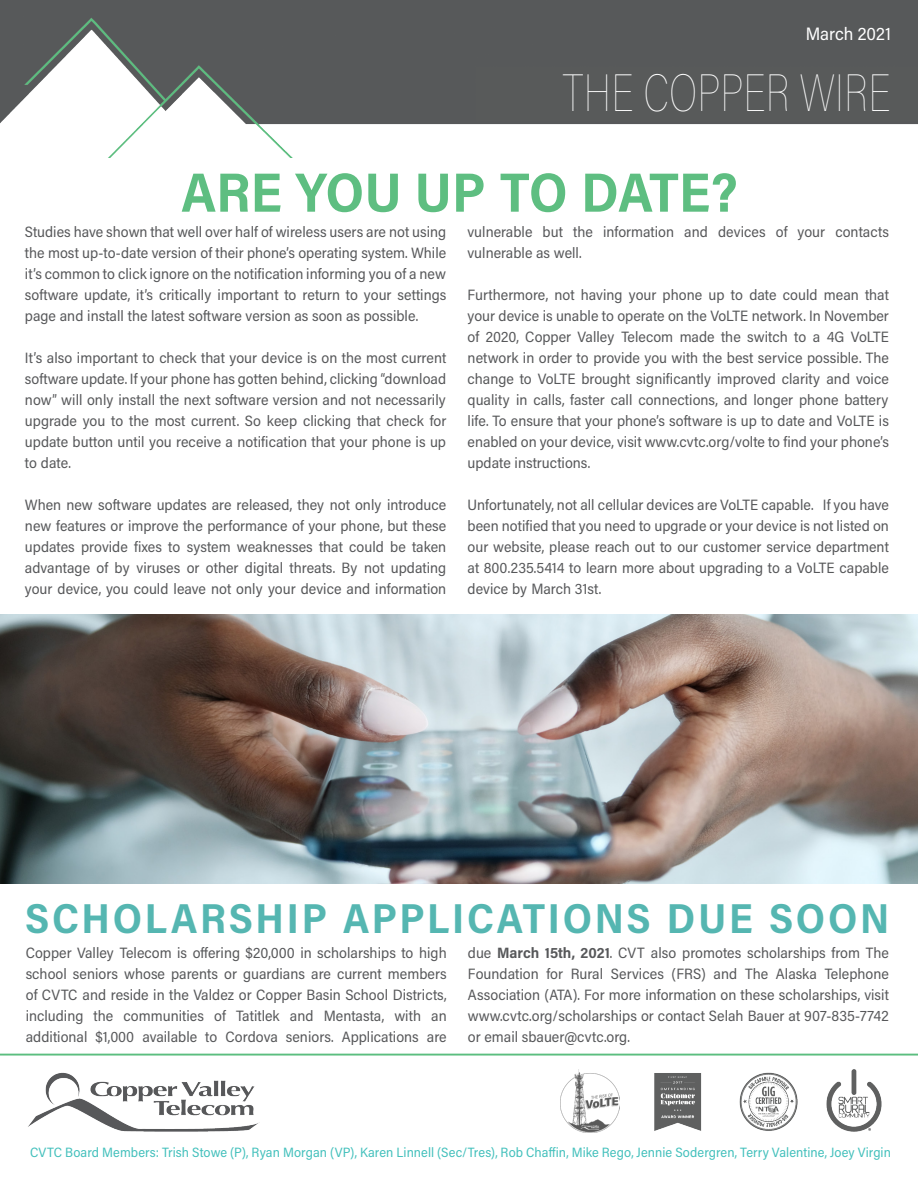
<style>
.page{position:relative;width:918px;height:1188px;background:#fff}
.page>*{position:absolute;margin:0;border:0;box-sizing:border-box;transform-origin:0 0}
._55_Header_gray_Bitt{font:55.5px "Acumin Variable Concept";letter-spacing:-.035em;color:#5ebe81}
.t1{font:52.5px "Acumin Variable Concept";letter-spacing:-.06em;color:#fff;scale:.8 1}
._55_Header_gray_Bitt-2{font:700 42px "Acumin Pro Semi Cond";letter-spacing:.065em;color:#55b6b1}
.t2{font:18px "Acumin Variable Concept";color:#fff}
._8_Content_gray_Sour{font:15px/21px "Acumin Variable Concept";letter-spacing:-.005em;color:#57585a;text-align:justify}
.t3{font:13.5px "Acumin Variable Concept";color:#43c0bc}
</style>
<div class="page">
<img style="left:0;top:0;width:918px;height:158px">
<img style="left:0;top:1053px;width:918px;height:80px">
<img style="left:0;top:614px;width:918px;height:270px">
<img style="left:560px;top:1070px;width:60px;height:62px">
<p class="t2" style="left:806px;top:22px;width:87px">March 2021</p>
<p class="t1" style="left:563px;top:57px;width:414px">THE COPPER WIRE</p>
<p class="_55_Header_gray_Bitt" style="left:181px;top:154px;width:557px">ARE YOU UP TO DATE?</p>
<p class="_8_Content_gray_Sour" style="left:25px;top:220px;width:423px">Studies have shown that well over half of wireless users are not using the most up-to-date version of their phone’s operating system. While it’s common to click ignore on the notification informing you of a new software update, it’s critically important to return to your settings page and install the latest software version as soon as possible.</p>
<p class="_8_Content_gray_Sour" style="left:25px;top:346px;width:423px">It’s also important to check that your device is on the most current software update. If your phone has gotten behind, clicking “download now” will only install the next software version and not necessarily upgrade you to the most current. So keep clicking that check for update button until you receive a notification that your phone is up to date.</p>
<p class="_8_Content_gray_Sour" style="left:25px;top:493px;width:423px">When new software updates are released, they not only introduce new features or improve the performance of your phone, but these updates provide fixes to system weaknesses that could be taken advantage of by viruses or other digital threats. By not updating your device, you could leave not only your device and information</p>
<p class="_8_Content_gray_Sour" style="left:468px;top:220px;width:423px">vulnerable but the information and devices of your contacts vulnerable as well.</p>
<p class="_8_Content_gray_Sour" style="left:468px;top:283px;width:423px">Furthermore, not having your phone up to date could mean that your device is unable to operate on the VoLTE network. In November of 2020, Copper Valley Telecom made the switch to a 4G VoLTE network in order to provide you with the best service possible. The change to VoLTE brought significantly improved clarity and voice quality in calls, faster call connections, and longer phone battery life. To ensure that your phone’s software is up to date and VoLTE is enabled on your device, visit www.cvtc.org/volte to find your phone’s update instructions.</p>
<p class="_8_Content_gray_Sour" style="left:468px;top:493px;width:423px">Unfortunately, not all cellular devices are VoLTE capable. If you have been notified that you need to upgrade or your device is not listed on our website, please reach out to our customer service department at 800.235.5414 to learn more about upgrading to a VoLTE capable device by March 31st.</p>
<p class="_55_Header_gray_Bitt-2" style="left:25px;top:889px;width:866px">SCHOLARSHIP APPLICATIONS DUE SOON</p>
<p class="_8_Content_gray_Sour" style="left:26px;top:942px;width:423px">Copper Valley Telecom is offering $20,000 in scholarships to high school seniors whose parents or guardians are current members of CVTC and reside in the Valdez or Copper Basin School Districts, including the communities of Tatitlek and Mentasta, with an additional $1,000 available to Cordova seniors. Applications are</p>
<p class="_8_Content_gray_Sour" style="left:468px;top:942px;width:423px">due March 15th, 2021. CVT also promotes scholarships from The Foundation for Rural Services (FRS) and The Alaska Telephone Association (ATA). For more information on these scholarships, visit www.cvtc.org/scholarships or contact Selah Bauer at 907-835-7742 or email sbauer@cvtc.org.</p>
<p class="t3" style="left:30px;top:1143px;width:863px">CVTC Board Members: Trish Stowe (P), Ryan Morgan (VP), Karen Linnell (Sec/Tres), Rob Chaffin, Mike Rego, Jennie Sodergren, Terry Valentine, Joey Virgin</p>
</div>
